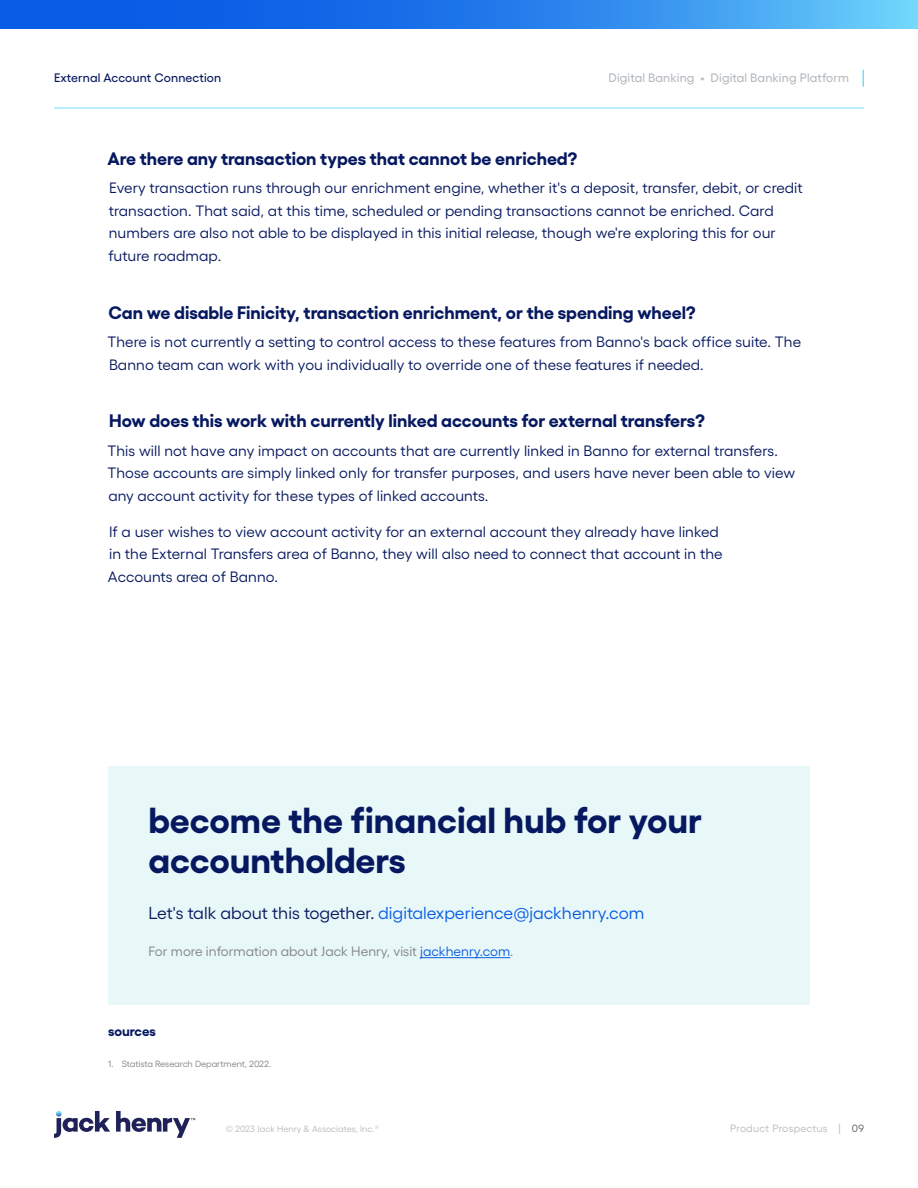
<style>
.page{position:relative;width:918px;height:1188px;background:#fff}
.page>*{position:absolute;margin:0;border:0;box-sizing:border-box;transform-origin:0 0}
.Paragraph_Heading{font:700 36px/40.5px "Gellix";color:#06185f}
.Paragraph_Subheading{font:700 18px "Gellix";color:#06185f}
.CTA_Content{font:17.25px "Gellix";color:#085ce5}
.Body_Text{font:15px/22.5px "Gellix";letter-spacing:.005em;color:#06185f}
.CTA_Boilerplate{font:13.5px "Gellix";color:#818386}
.Sources_Heading{font:700 13.5px "Gellix";letter-spacing:-.005em;color:#06185f}
.t1{font:500 12.3px "Gellix";letter-spacing:.01em;color:#b6bbc0}
.t2{font:500 12.3px "Gellix";letter-spacing:.01em;color:#06185f}
.t3{font:10.5px "Gellix";letter-spacing:.02em;color:#b6bbc0}
.t4{font:9px "Gellix";letter-spacing:-.005em;color:#818386}
.t5{font:9px "Gellix";color:#b6bbc0}
.s1{color:#06185f}
.s2{color:#085ce5}
.s3{color:#575a5d}
</style>
<div class="page">
<svg style="left:0;top:0;width:918px;height:28px;background:#2781eb"></svg>
<svg style="left:862px;top:70px;width:2px;height:17px"></svg>
<hr style="left:54px;top:108px;width:810px;height:1px;background:#76dcfd">
<svg style="left:54px;top:1111px;width:141px;height:27px"></svg>
<div style="left:108px;top:766px;width:702px;height:239px;background:#e8f7f7"></div>
<hr style="left:420px;top:957px;width:90px;height:1px;background:#085ce5">
<p class="t2" style="left:54px;top:68px;width:169px">External Account Connection</p>
<p class="t1" style="left:609px;top:68px;width:242px">Digital Banking • Digital Banking Platform</p>
<p class="Paragraph_Subheading" style="left:107px;top:144px;width:471px">Are there any transaction types that cannot be enriched?</p>
<p class="Body_Text" style="left:109px;top:175px;width:696px">Every transaction runs through our enrichment engine, whether it's a deposit, transfer, debit, or credit transaction. That said, at this time, scheduled or pending transactions cannot be enriched. Card numbers are also not able to be displayed in this initial release, though we're exploring this for our future roadmap.</p>
<p class="Paragraph_Subheading" style="left:108px;top:298px;width:589px">Can we disable Finicity, transaction enrichment, or the spending wheel?</p>
<p class="Body_Text" style="left:107px;top:329px;width:695px">There is not currently a setting to control access to these features from Banno's back office suite. The<br>Banno team can work with you individually to override one of these features if needed.</p>
<p class="Paragraph_Subheading" style="left:109px;top:407px;width:597px">How does this work with currently linked accounts for external transfers?</p>
<p class="Body_Text" style="left:107px;top:438px;width:689px">This will not have any impact on accounts that are currently linked in Banno for external transfers.<br>Those accounts are simply linked only for transfer purposes, and users have never been able to view any account activity for these types of linked accounts.</p>
<p class="Body_Text" style="left:108px;top:519px;width:616px">If a user wishes to view account activity for an external account they already have linked in the External Transfers area of Banno, they will also need to connect that account in the<br>Accounts area of Banno.</p>
<p class="Paragraph_Heading" style="left:148px;top:796px;width:555px">become the financial hub for your accountholders</p>
<p class="CTA_Content" style="left:148px;top:900px;width:497px"><span class="s1">Let's talk about this together.</span> digitalexperience@jackhenry.com</p>
<p class="CTA_Boilerplate" style="left:148px;top:941px;width:366px">For more information about Jack Henry, visit <span class="s2">jackhenry.com</span>.</p>
<p class="Sources_Heading" style="left:108px;top:1021px;width:49px">sources</p>
<p class="t4" style="left:108px;top:1056px;width:165px">1. Statista Research Department, 2022.</p>
<p class="t5" style="left:226px;top:1122px;width:155px">© 2023 Jack Henry &amp; Associates, Inc.<sup>®</sup></p>
<p class="t3" style="left:730px;top:1120px;width:135px">Product Prospectus | <span class="s3">09</span></p>
</div>
